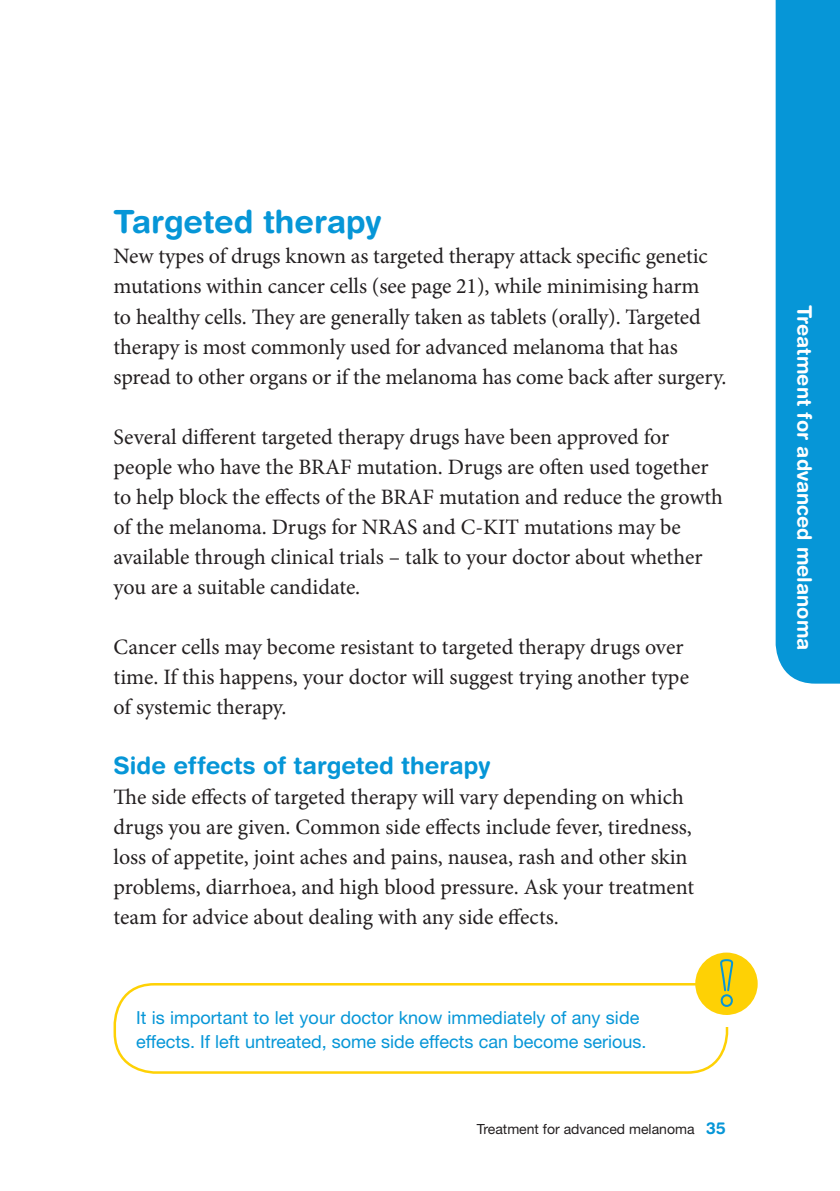
<style>
.page{position:relative;width:840px;height:1191px;background:#fff}
.page>*{position:absolute;margin:0;border:0;box-sizing:border-box;transform-origin:0 0}
._2__Bhead{font:700 32px "Helvetica Rounded LT Std";letter-spacing:-.005em;color:#0696d7}
._3__Chead{font:700 24px "Helvetica Rounded LT Std";color:#0696d7}
._4__Body_Copy{font:22px/30px "Minion Pro";letter-spacing:-.005em;color:#231f20}
._5__Box_Head{font:700 20px "Helvetica Rounded LT Std";color:#fff}
._5__Box_copy_BLUE_te{font:18px/24px "Helvetica Neue LT Std";color:#0696d7}
.t1{font:14px "Helvetica Neue LT Std";color:#231f20}
.s1{font-family:"Helvetica Rounded LT Std";font-weight:700;font-size:16.4px;color:#0696d7}
</style>
<div class="page">
<svg style="left:113px;top:983px;width:616px;height:91px"></svg>
<div style="left:723px;top:1014px;width:6px;height:12px;background:#fff"></div>
<div style="left:694px;top:952px;width:63px;height:63px;background:#fed105;border-radius:50%"></div>
<div style="left:775px;top:0;width:64px;height:683px;background:#0696d7"></div>
<svg style="left:720px;top:960px;width:13px;height:47px"></svg>
<p class="_2__Bhead" style="left:113px;top:203px;width:269px">Targeted therapy</p>
<p class="_4__Body_Copy" style="left:113px;top:241px;width:614px">New types of drugs known as targeted therapy attack specific genetic mutations within cancer cells (see page 21), while minimising harm<br>to healthy cells. They are generally taken as tablets (orally). Targeted therapy is most commonly used for advanced melanoma that has spread to other organs or if the melanoma has come back after surgery.</p>
<p class="_4__Body_Copy" style="left:113px;top:421px;width:610px">Several different targeted therapy drugs have been approved for people who have the BRAF mutation. Drugs are often used together to help block the effects of the BRAF mutation and reduce the growth of the melanoma. Drugs for NRAS and C-KIT mutations may be available through clinical trials – talk to your doctor about whether you are a suitable candidate.</p>
<p class="_4__Body_Copy" style="left:113px;top:631px;width:576px">Cancer cells may become resistant to targeted therapy drugs over time. If this happens, your doctor will suggest trying another type of systemic therapy.</p>
<p class="_3__Chead" style="left:113px;top:750px;width:378px">Side effects of targeted therapy</p>
<p class="_4__Body_Copy" style="left:113px;top:781px;width:582px">The side effects of targeted therapy will vary depending on which drugs you are given. Common side effects include fever, tiredness, loss of appetite, joint aches and pains, nausea, rash and other skin problems, diarrhoea, and high blood pressure. Ask your treatment team for advice about dealing with any side effects.</p>
<p class="_5__Box_copy_BLUE_te" style="left:136px;top:1005px;width:511px">It is important to let your doctor know immediately of any side effects. If left untreated, some side effects can become serious.</p>
<p class="t1" style="left:476px;top:1120px;width:250px">Treatment for advanced melanoma <span class="s1">35</span></p>
<p class="_5__Box_Head" style="left:816px;top:305px;width:346px;rotate:90deg">Treatment for advanced melanoma</p>
</div>
